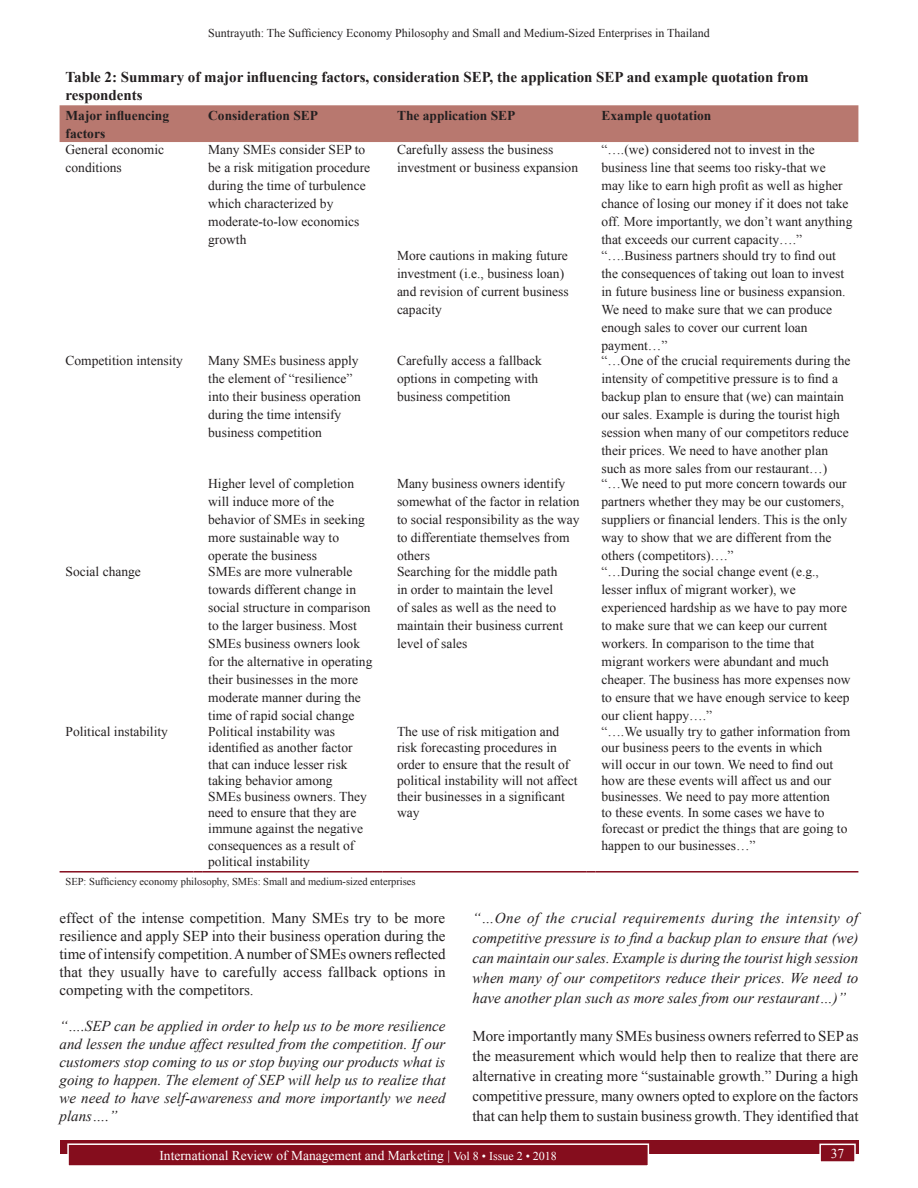
<style>
.page{position:relative;width:918px;height:1188px;background:#fff}
.page>*{position:absolute;margin:0;border:0;box-sizing:border-box;transform-origin:0 0}
.TX{font:italic 15px/18px "Times New Roman";color:#231f20;text-align:justify}
.TX-2{font:15px/18px "Times New Roman";color:#231f20;text-align:justify}
.TT{font:700 15px/18px "Times New Roman";color:#231f20}
.TB{font:13.5px/18px "Times New Roman";color:#231f20}
.TBL{font:13.5px/16.2px "Times New Roman";color:#231f20}
.TCH{font:700 13.5px/18px "Times New Roman";color:#231f20}
.t1{font:13.5px "Times New Roman";color:#fff}
.t2{font:12px "Times New Roman";color:#231f20}
.TFN{font:10.5px "Times New Roman";color:#231f20}
.s1{font-size:12px}
</style>
<div class="page">
<div style="left:60px;top:1140px;width:798px;height:13px;background:#850d1d"></div>
<div style="left:68px;top:1144px;width:580px;height:22px;background:#850d1d"></div>
<div style="left:67px;top:1143px;width:582px;height:24px;border:2px solid #fff"></div>
<div style="left:820px;top:1144px;width:35px;height:18px;background:#850d1d"></div>
<div style="left:819px;top:1144px;width:37px;height:19px;border:2px solid #fff"></div>
<div style="left:60px;top:105px;width:798px;height:37px;background:#b8786f"></div>
<hr style="left:60px;top:871px;width:134px;height:2px;background:#850d1d">
<svg style="left:194px;top:871px;width:8px;height:2px"></svg>
<hr style="left:202px;top:871px;width:180px;height:2px;background:#850d1d">
<svg style="left:382px;top:871px;width:9px;height:2px"></svg>
<hr style="left:391px;top:871px;width:196px;height:2px;background:#850d1d">
<svg style="left:587px;top:871px;width:8px;height:2px"></svg>
<hr style="left:596px;top:871px;width:262px;height:2px;background:#850d1d">
<p class="t2" style="left:208px;top:25px;width:503px">Suntrayuth: The Sufficiency Economy Philosophy and Small and Medium-Sized Enterprises in Thailand</p>
<p class="TT" style="left:66px;top:68px;width:744px">Table 2: Summary of major influencing factors, consideration SEP, the application SEP and example quotation from respondents</p>
<p class="TCH" style="left:66px;top:106px;width:105px">Major influencing factors</p>
<p class="TCH" style="left:208px;top:106px;width:111px">Consideration SEP</p>
<p class="TCH" style="left:397px;top:106px;width:120px">The application SEP</p>
<p class="TCH" style="left:602px;top:106px;width:111px">Example quotation</p>
<p class="TB" style="left:66px;top:140px;width:100px">General economic conditions</p>
<p class="TB" style="left:208px;top:140px;width:163px">Many SMEs consider SEP to be a risk mitigation procedure during the time of turbulence which characterized by moderate‑to‑low economics growth</p>
<p class="TB" style="left:397px;top:140px;width:183px">Carefully assess the business investment or business expansion</p>
<p class="TB" style="left:602px;top:140px;width:252px">“….(we) considered not to invest in the business line that seems too risky‑that we<br>may like to earn high profit as well as higher chance of losing our money if it does not take off. More importantly, we don’t want anything that exceeds our current capacity….”</p>
<p class="TB" style="left:397px;top:246px;width:173px">More cautions in making future investment (i.e., business loan) and revision of current business capacity</p>
<p class="TB" style="left:602px;top:246px;width:246px">“….Business partners should try to find out the consequences of taking out loan to invest in future business line or business expansion.<br>We need to make sure that we can produce enough sales to cover our current loan payment…”</p>
<p class="TB" style="left:66px;top:351px;width:119px">Competition intensity</p>
<p class="TB" style="left:208px;top:351px;width:154px">Many SMEs business apply the element of “resilience” into their business operation during the time intensify business competition</p>
<p class="TB" style="left:397px;top:351px;width:147px">Carefully access a fallback options in competing with business competition</p>
<p class="TB" style="left:602px;top:351px;width:250px">“…One of the crucial requirements during the intensity of competitive pressure is to find a backup plan to ensure that (we) can maintain our sales. Example is during the tourist high session when many of our competitors reduce their prices. We need to have another plan such as more sales from our restaurant…)</p>
<p class="TB" style="left:208px;top:474px;width:158px">Higher level of completion will induce more of the behavior of SMEs in seeking more sustainable way to operate the business</p>
<p class="TB" style="left:397px;top:474px;width:184px">Many business owners identify somewhat of the factor in relation to social responsibility as the way to differentiate themselves from others</p>
<p class="TB" style="left:602px;top:474px;width:247px">“…We need to put more concern towards our partners whether they may be our customers, suppliers or financial lenders. This is the only way to show that we are different from the others (competitors)….”</p>
<p class="TB" style="left:66px;top:562px;width:77px">Social change</p>
<p class="TB" style="left:208px;top:562px;width:166px">SMEs are more vulnerable towards different change in social structure in comparison to the larger business. Most<br>SMEs business owners look for the alternative in operating their businesses in the more moderate manner during the time of rapid social change</p>
<p class="TB" style="left:397px;top:562px;width:168px">Searching for the middle path in order to maintain the level of sales as well as the need to maintain their business current level of sales</p>
<p class="TB" style="left:602px;top:562px;width:251px">“…During the social change event (e.g., lesser influx of migrant worker), we experienced hardship as we have to pay more to make sure that we can keep our current workers. In comparison to the time that migrant workers were abundant and much cheaper. The business has more expenses now to ensure that we have enough service to keep our client happy….”</p>
<p class="TBL" style="left:66px;top:723px;width:104px">Political instability</p>
<p class="TBL" style="left:208px;top:723px;width:160px">Political instability was identified as another factor that can induce lesser risk taking behavior among<br>SMEs business owners. They need to ensure that they are immune against the negative consequences as a result of political instability</p>
<p class="TBL" style="left:397px;top:723px;width:182px">The use of risk mitigation and risk forecasting procedures in order to ensure that the result of political instability will not affect their businesses in a significant way</p>
<p class="TBL" style="left:602px;top:723px;width:251px">“….We usually try to gather information from our business peers to the events in which<br>will occur in our town. We need to find out how are these events will affect us and our businesses. We need to pay more attention<br>to these events. In some cases we have to forecast or predict the things that are going to happen to our businesses…”</p>
<p class="TFN" style="left:66px;top:875px;width:352px">SEP: Sufficiency economy philosophy, SMEs: Small and medium‑sized enterprises</p>
<p class="TX-2" style="left:60px;top:908px;width:388px">effect of the intense competition. Many SMEs try to be more resilience and apply SEP into their business operation during the time of intensify competition. Anumber of SMEs owners reflected that they usually have to carefully access fallback options in competing with the competitors.</p>
<p class="TX" style="left:60px;top:1016px;width:387px">“….SEP can be applied in order to help us to be more resilience and lessen the undue affect resulted from the competition. If our customers stop coming to us or stop buying our products what is going to happen. The element of SEP will help us to realize that we need to have self-awareness and more importantly we need plans….”</p>
<p class="TX" style="left:472px;top:908px;width:387px;line-height:20px">“…One of the crucial requirements during the intensity of competitive pressure is to find a backup plan to ensure that (we) can maintain our sales. Example is during the tourist high session when many of our competitors reduce their prices. We need to have another plan such as more sales from our restaurant…)”</p>
<p class="TX-2" style="left:472px;top:1025px;width:388px;line-height:20px">More importantly many SMEs business owners referred to SEP as the measurement which would help then to realize that there are alternative in creating more “sustainable growth.” During a high competitive pressure, many owners opted to explore on the factors that can help them to sustain business growth. They identified that</p>
<p class="t1" style="left:159px;top:1146px;width:399px">International Review of Management and Marketing | <span class="s1">Vol 8 • Issue 2 • 2018</span></p>
<p class="t1" style="left:831px;top:1144px;width:15px">37</p>
</div>
